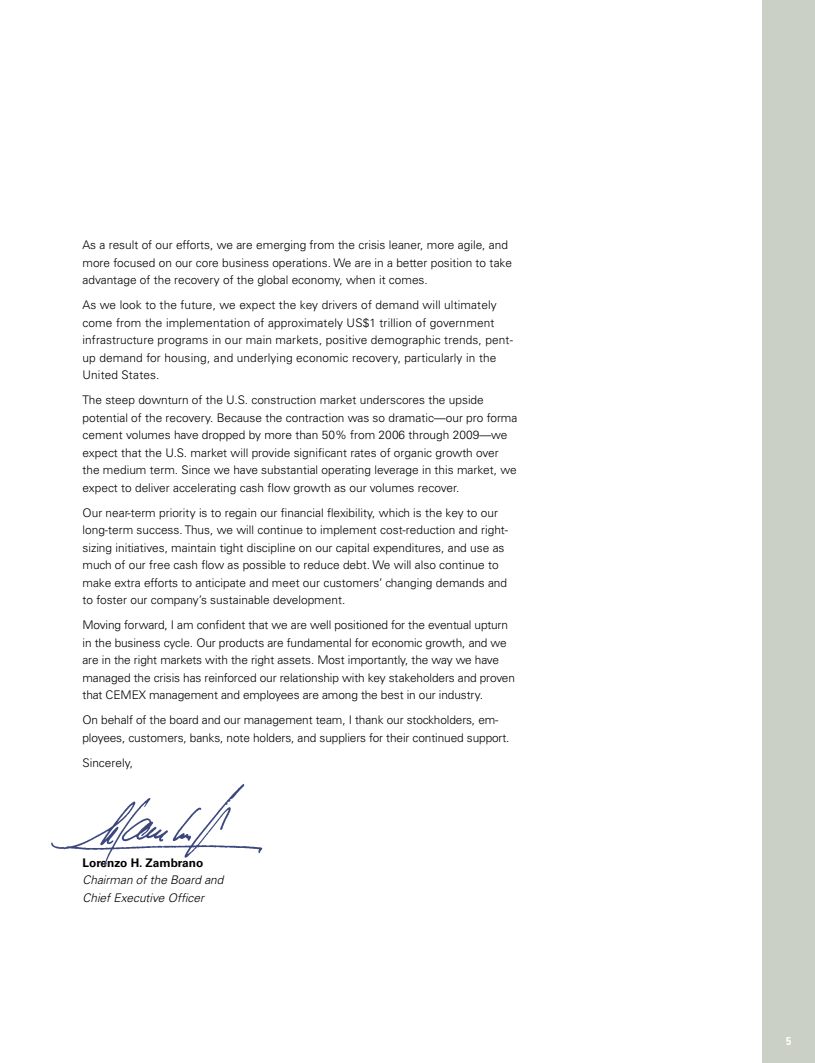
<style>
.page{position:relative;width:815px;height:1063px;background:#fff}
.page>*{position:absolute;margin:0;border:0;box-sizing:border-box;transform-origin:0 0}
.t1{font:300 11.88px/17.5px "Univers";color:#000}
.t2{font:italic 300 11.88px/17.5px "Univers";color:#000}
.t3{font:700 11.88px "Univers";color:#000}
.t4{font:700 condensed 11.25px "Univers";color:#fff}
</style>
<div class="page">
<div style="left:762px;top:0;width:53px;height:1063px;background:#cbd0c7"></div>
<img style="left:51px;top:783px;width:212px;height:84px">
<p class="t1" style="left:82px;top:236px;width:431px">As a result of our efforts, we are emerging from the crisis leaner, more agile, and more focused on our core business operations. We are in a better position to take advantage of the recovery of the global economy, when it comes.</p>
<p class="t1" style="left:82px;top:296px;width:432px">As we look to the future, we expect the key drivers of demand will ultimately come from the implementation of approximately US$1 trillion of government infrastructure programs in our main markets, positive demographic trends, pent&shy;up demand for housing, and underlying economic recovery, particularly in the United States.</p>
<p class="t1" style="left:82px;top:391px;width:436px">The steep downturn of the U.S. construction market underscores the upside potential of the recovery. Because the contraction was so dramatic—our pro forma cement volumes have dropped by more than 50% from 2006 through 2009—we expect that the U.S. market will provide significant rates of organic growth over the medium term. Since we have substantial operating leverage in this market, we expect to deliver accelerating cash flow growth as our volumes recover.</p>
<p class="t1" style="left:82px;top:504px;width:427px">Our near-term priority is to regain our financial flexibility, which is the key to our long-term success. Thus, we will continue to implement cost-reduction and right&shy;sizing initiatives, maintain tight discipline on our capital expenditures, and use as much of our free cash flow as possible to reduce debt. We will also continue to make extra efforts to anticipate and meet our customers’ changing demands and to foster our company’s sustainable development.</p>
<p class="t1" style="left:82px;top:617px;width:434px">Moving forward, I am confident that we are well positioned for the eventual upturn in the business cycle. Our products are fundamental for economic growth, and we are in the right markets with the right assets. Most importantly, the way we have managed the crisis has reinforced our relationship with key stakeholders and proven that CEMEX management and employees are among the best in our industry.</p>
<p class="t1" style="left:82px;top:712px;width:429px">On behalf of the board and our management team, I thank our stockholders, em&shy;ployees, customers, banks, note holders, and suppliers for their continued support.</p>
<p class="t1" style="left:82px;top:754px;width:52px">Sincerely,</p>
<p class="t3" style="left:82px;top:856px;width:122px">Lorenzo H. Zambrano</p>
<p class="t2" style="left:82px;top:872px;width:142px">Chairman of the Board and<br>Chief Executive Officer</p>
<p class="t4" style="left:786px;top:1034px;width:6px">5</p>
</div>
